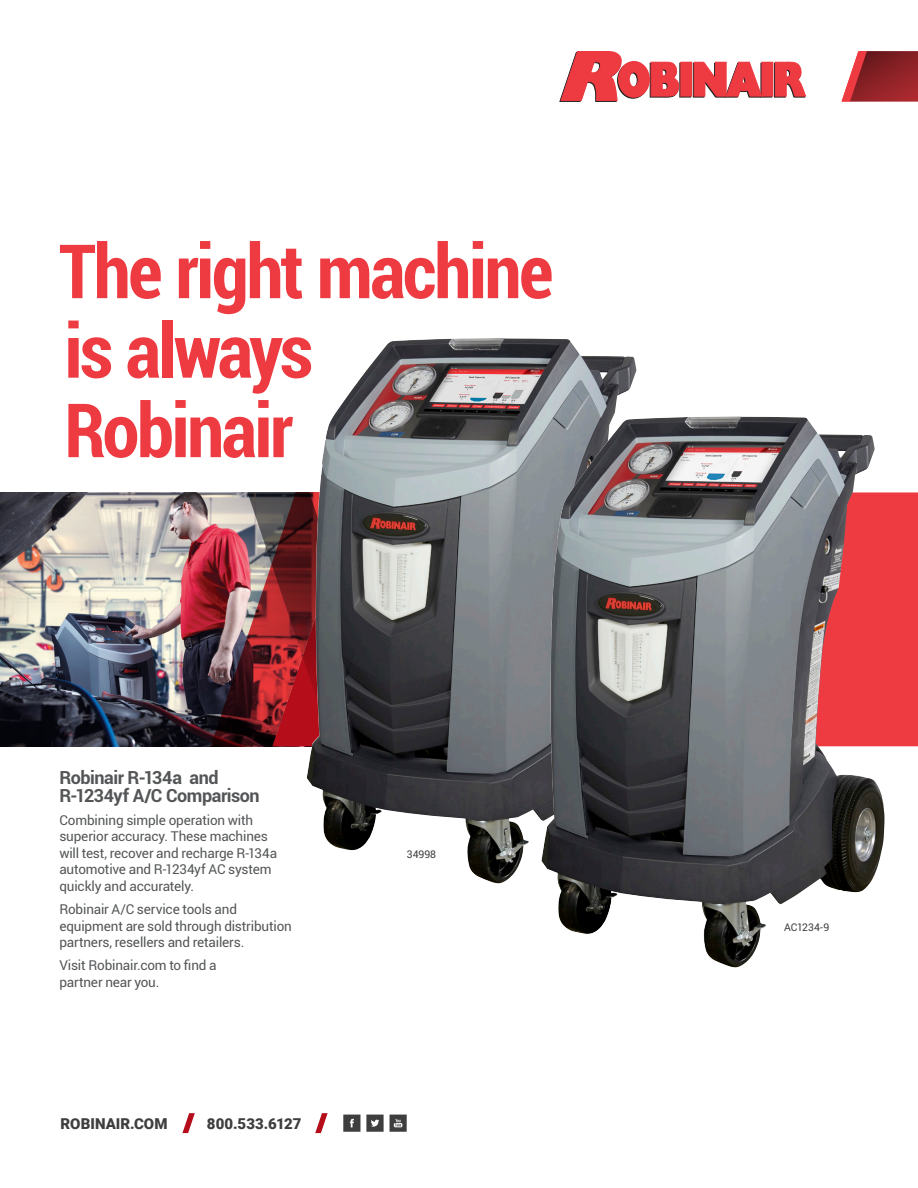
<style>
.page{position:relative;width:918px;height:1188px;background:#fff}
.page>*{position:absolute;margin:0;border:0;box-sizing:border-box;transform-origin:0 0}
.Headline{font:700 condensed 75px/79.5px "Roboto";letter-spacing:-.035em;color:#ee3a41}
.Subhead{font:700 18px/18px "Roboto";letter-spacing:-.025em;color:#545557}
.t1{font:900 15px "Roboto";letter-spacing:.005em;color:#3e3e3f}
.t2{font:13.5px/16.5px "Roboto";letter-spacing:-.015em;color:#545557}
.t3{font:10.5px "Roboto";color:#3e3e3f}
</style>
<div class="page">
<img style="left:0;top:492px;width:211px;height:254px">
<div style="left:885px;top:492px;width:33px;height:254px;background:#ee3a41"></div>
<img style="left:211px;top:492px;width:96px;height:254px">
<svg style="left:182px;top:1113px;width:13px;height:20px"></svg>
<svg style="left:315px;top:1113px;width:13px;height:20px"></svg>
<svg style="left:343px;top:1115px;width:17px;height:17px"></svg>
<svg style="left:366px;top:1115px;width:18px;height:17px"></svg>
<svg style="left:390px;top:1115px;width:17px;height:17px"></svg>
<div style="left:681px;top:62px;width:11px;height:34px;background:#ee3a41"></div>
<svg style="left:559px;top:51px;width:122px;height:51px"></svg>
<svg style="left:693px;top:61px;width:69px;height:37px"></svg>
<div style="left:762px;top:62px;width:11px;height:34px;background:#ee3a41"></div>
<svg style="left:774px;top:62px;width:32px;height:36px"></svg>
<svg style="left:842px;top:51px;width:76px;height:51px;background:#a33c40"></svg>
<img style="left:307px;top:338px;width:330px;height:546px">
<img style="left:541px;top:416px;width:344px;height:552px">
<h1 class="Headline" style="left:59px;top:229px;width:496px">The right machine is always<br>Robinair</h1>
<h2 class="Subhead" style="left:59px;top:767px;width:202px">Robinair R-134a and<br>R-1234yf A/C Comparison</h2>
<p class="t2" style="left:59px;top:811px;width:219px">Combining simple operation with superior accuracy. These machines will test, recover and recharge R-134a automotive and R-1234yf AC system quickly and accurately.</p>
<p class="t2" style="left:59px;top:900px;width:234px">Robinair A/C service tools and equipment are sold through distribution partners, resellers and retailers.</p>
<p class="t2" style="left:59px;top:957px;width:159px">Visit Robinair.com to find a partner near you.</p>
<p class="t1" style="left:61px;top:1113px;width:108px">ROBINAIR.COM</p>
<p class="t1" style="left:207px;top:1113px;width:96px">800.533.6127</p>
<p class="t3" style="left:407px;top:847px;width:31px">34998</p>
<p class="t3" style="left:784px;top:920px;width:47px">AC1234-9</p>
</div>
